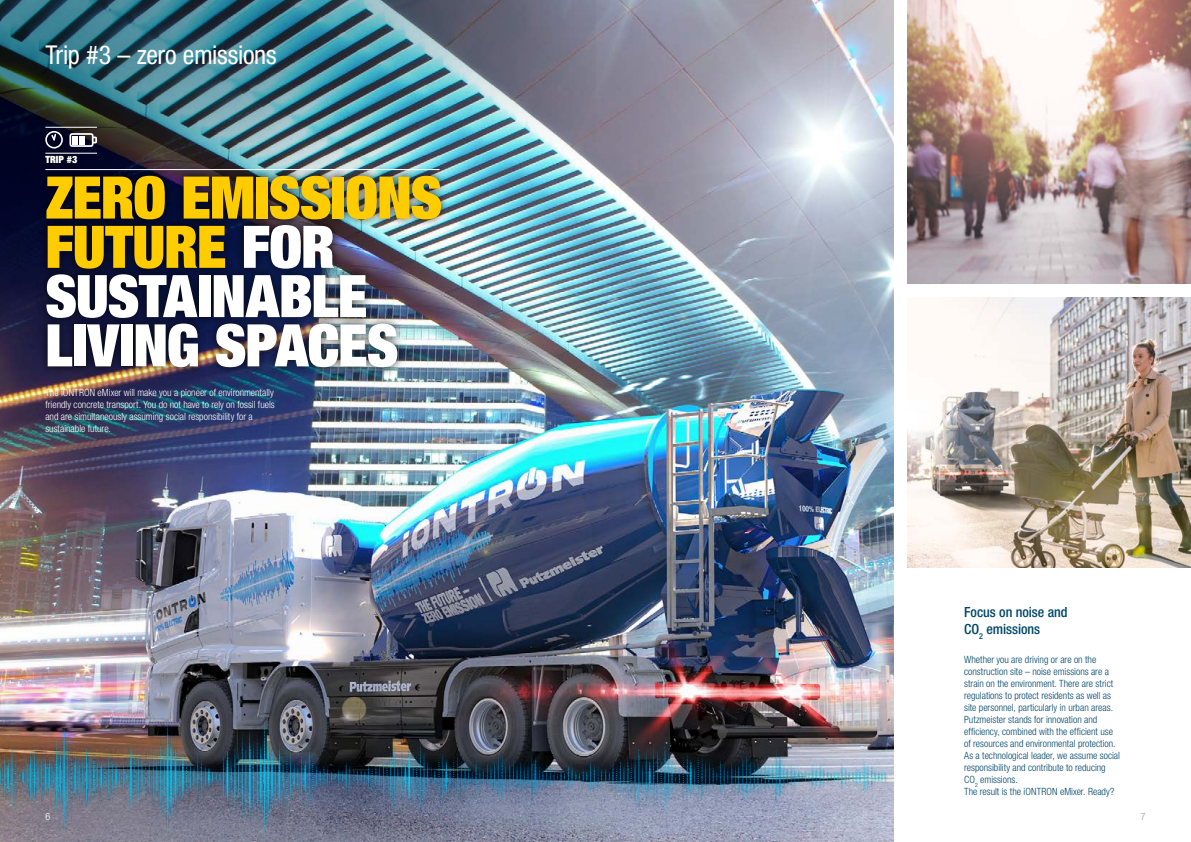
<style>
.page{position:relative;width:1191px;height:842px;background:#fff}
.page>*{position:absolute;margin:0;border:0;box-sizing:border-box;transform-origin:0 0}
.t1{font:900 condensed 58.8px/49.3px "Helvetica Neue LT Pro";letter-spacing:-.015em;color:#fff}
.t2{font:condensed 26px "Helvetica Neue LT Pro";letter-spacing:-.015em;color:#fff}
.t3{font:500 condensed 14px/17.5px "Helvetica Neue LT Pro";letter-spacing:-.005em;color:#00466b}
.t4{font:300 condensed 10px/12px "Helvetica Neue LT Pro";color:#00466b}
.t5{font:300 condensed 10px/12px "Helvetica Neue LT Pro";color:#fff}
.t6{font:900 condensed 10px "Helvetica Neue LT Pro";color:#fff}
.t7{font:300 condensed 10px "Helvetica Neue LT Pro";color:#9c9d9d}
.s1{color:#fc0}
</style>
<div class="page">
<img style="left:595px;top:0;width:298px;height:687px">
<img style="left:595px;top:687px;width:298px;height:155px">
<div style="left:0;top:714px;width:892px;height:125px;background:#009ee3;opacity:.75"></div>
<img style="left:907px;top:0;width:284px;height:283px">
<img style="left:0;top:0;width:595px;height:842px">
<img style="left:907px;top:298px;width:284px;height:269px">
<div style="left:37px;top:167px;width:413px;height:209px;background:#000;opacity:.75"></div>
<div style="left:39px;top:150px;width:44px;height:19px;background:#00021f"></div>
<svg style="left:69px;top:133px;width:28px;height:14px"></svg>
<hr style="left:45px;top:153px;width:52px;height:1px;background:#fff">
<hr style="left:45px;top:169px;width:394px;height:1px;background:#fff">
<hr style="left:45px;top:127px;width:52px;height:1px;background:#fff">
<div style="left:45px;top:131px;width:18px;height:18px;border:2px solid #fff;border-radius:50%"></div>
<svg style="left:50px;top:133px;width:7px;height:9px"></svg>
<h2 class="t2" style="left:45px;top:40px;width:233px">Trip #3 – zero emissions</h2>
<p class="t6" style="left:45px;top:153px;width:33px">TRIP #3</p>
<h1 class="t1" style="left:45px;top:172px;width:398px"><span class="s1">ZERO EMISSIONS<br>FUTURE</span> FOR<br>SUSTAINABLE<br>LIVING SPACES</h1>
<p class="t5" style="left:45px;top:386px;width:231px">The iONTRON eMixer will make you a pioneer of environmentally friendly concrete transport. You do not have to rely on fossil fuels and are simultaneously assuming social responsibility for a sustainable future.</p>
<h3 class="t3" style="left:964px;top:603px;width:105px">Focus on noise and<br>CO<sub>2</sub> emissions</h3>
<p class="t4" style="left:964px;top:654px;width:157px">Whether you are driving or are on the construction site – noise emissions are a strain on the environment. There are strict regulations to protect residents as well as site personnel, particularly in urban areas.<br>Putzmeister stands for innovation and efficiency, combined with the efficient use of resources and environmental protection.<br>As a technological leader, we assume social responsibility and contribute to reducing CO<sub>2</sub> emissions.<br>The result is the iONTRON eMixer. Ready?</p>
<p class="t5" style="left:45px;top:810px;width:6px">6</p>
<p class="t7" style="left:1140px;top:811px;width:6px">7</p>
</div>
